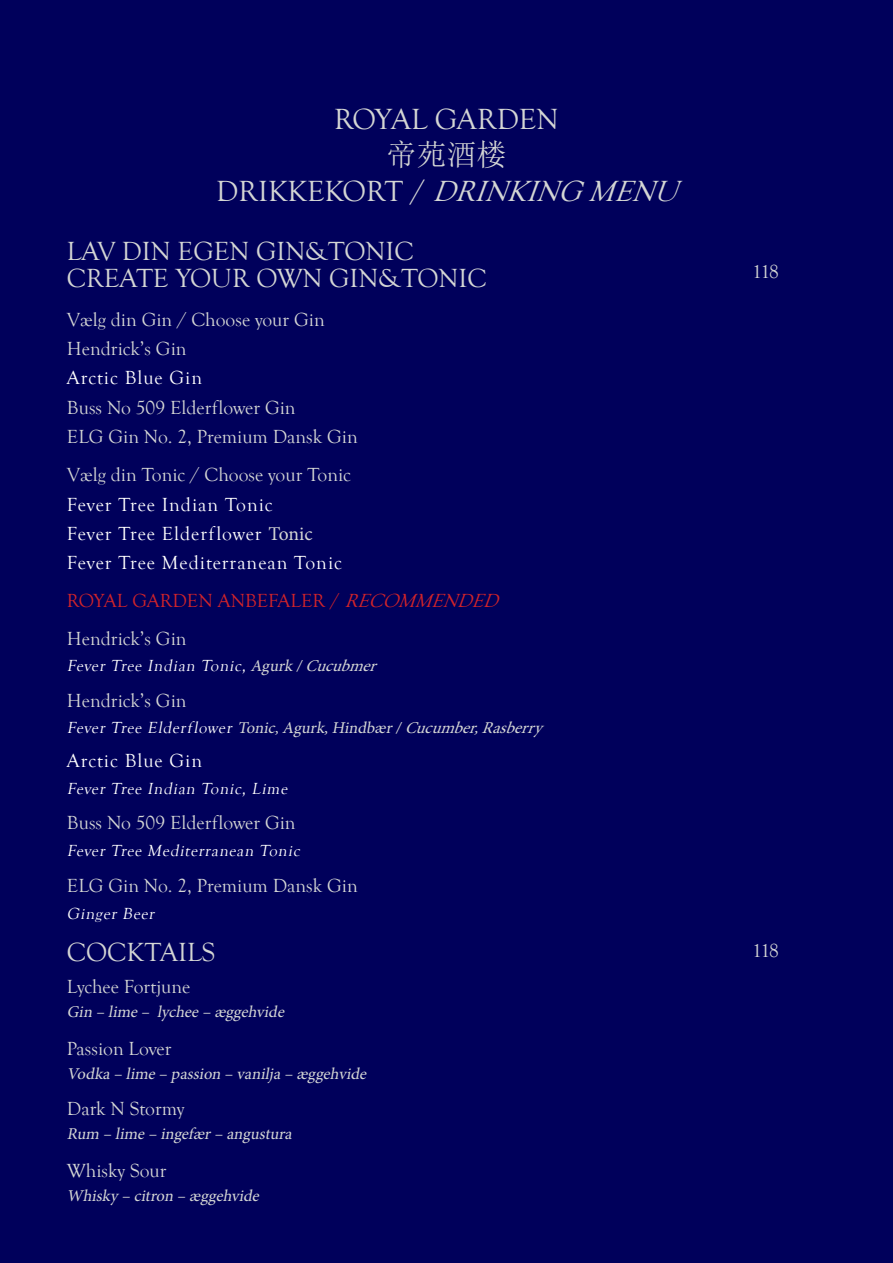
<style>
.page{position:relative;width:893px;height:1263px;background:#00005b}
.page>*{position:absolute;margin:0;border:0;box-sizing:border-box;transform-origin:0 0}
.t1{font:italic 30px "Goudy Old Style T";color:#d4d6d4}
.t2{font:30px "Goudy Old Style T";color:#d4d6d4}
.t3{font:30px "Sim Sun";color:#d4d6d4}
.t4{font:27px "Goudy Old Style T";color:#d4d6d4}
.t5{font:19.5px "Goudy Old Style T";color:#d4d6d4}
.t6{font:19.5px "Goudy Old Style T";letter-spacing:.05em;color:#fff}
.t7{font:19.5px "Goudy Old Style T";color:#d1232a}
.t8{font:italic 16.5px "Minion Pro";color:#d4d6d4}
.t9{font:italic 16.5px "Goudy Old Style T";color:#fff}
.s1{font-style:normal}
.s2{font-family:"Minion Pro";color:#d4d6d4}
.s3{font-style:italic}
.s4{font-family:"Goudy Old Style T";color:#fff}
</style>
<div class="page">
<p class="t2" style="left:334px;top:103px;width:226px">ROYAL GARDEN</p>
<p class="t3" style="left:386px;top:139px;width:121px">帝苑酒楼</p>
<p class="t1" style="left:216px;top:175px;width:474px"><span class="s1">D R I K K E K O R T /</span> DRINKINGMENU</p>
<p class="t4" style="left:67px;top:237px;width:348px">LAV DIN EGEN GIN&amp;TONIC</p>
<p class="t4" style="left:67px;top:264px;width:421px">CREATE YOUR OWN GIN&amp;TONIC</p>
<p class="t5" style="left:67px;top:309px;width:259px">Vælg din Gin / Choose your Gin</p>
<p class="t5" style="left:67px;top:338px;width:121px">Hendrick’s Gin</p>
<p class="t6" style="left:67px;top:367px;width:137px">Arctic Blue Gin</p>
<p class="t5" style="left:67px;top:397px;width:230px">Buss No 509 Elderflower Gin</p>
<p class="t5" style="left:67px;top:426px;width:292px">ELG Gin No. 2, Premium Dansk Gin</p>
<p class="t5" style="left:67px;top:464px;width:286px">Vælg din Tonic / Choose your Tonic</p>
<p class="t6" style="left:67px;top:494px;width:207px">Fever Tree Indian Tonic</p>
<p class="t6" style="left:67px;top:523px;width:247px">Fever Tree Elderflower <span class="s2">Tonic</span></p>
<p class="t6" style="left:67px;top:552px;width:276px">Fever Tree Mediterranean Tonic</p>
<p class="t7" style="left:67px;top:590px;width:440px">ROYAL GARDEN ANBEFALER / <span class="s3">RECOMMENDED</span></p>
<p class="t5" style="left:67px;top:628px;width:121px">Hendrick’s Gin</p>
<p class="t9" style="left:67px;top:657px;width:318px">Fever Tree Indian Tonic, <span class="s2">Agurk /Cucubmer</span></p>
<p class="t5" style="left:67px;top:689px;width:121px">Hendrick’s Gin</p>
<p class="t8" style="left:67px;top:717px;width:484px"><span class="s4">Fever Tree Elderflower</span> Tonic,Agurk,Hindbær/Cucumber,Rasberry</p>
<p class="t6" style="left:67px;top:750px;width:137px">Arctic Blue Gin</p>
<p class="t9" style="left:67px;top:779px;width:225px">Fever Tree Indian Tonic, Lime</p>
<p class="t5" style="left:67px;top:812px;width:230px">Buss No 509 Elderflower Gin</p>
<p class="t9" style="left:67px;top:841px;width:237px">Fever Tree Mediterranean Tonic</p>
<p class="t5" style="left:67px;top:875px;width:292px">ELG Gin No. 2, Premium Dansk Gin</p>
<p class="t9" style="left:67px;top:904px;width:92px">Ginger Beer</p>
<p class="t4" style="left:67px;top:937px;width:150px">COCKTAILS</p>
<p class="t5" style="left:67px;top:976px;width:125px">Lychee Fortjune</p>
<p class="t8" style="left:67px;top:1001px;width:222px">Gin – lime– lychee– æggehvide</p>
<p class="t5" style="left:67px;top:1038px;width:106px">Passion Lover</p>
<p class="t8" style="left:67px;top:1062px;width:305px">Vodka– lime– passion – vanilj a– æggehvide</p>
<p class="t5" style="left:67px;top:1098px;width:119px">Dark N Stormy</p>
<p class="t8" style="left:67px;top:1123px;width:230px">Rum – lime– ingefær– angustura</p>
<p class="t5" style="left:67px;top:1160px;width:101px">Whisky Sour</p>
<p class="t8" style="left:67px;top:1185px;width:197px">Whisky – citron – æggehvide</p>
<p class="t5" style="left:752px;top:261px;width:28px">118</p>
<p class="t5" style="left:752px;top:939px;width:28px">118</p>
</div>
